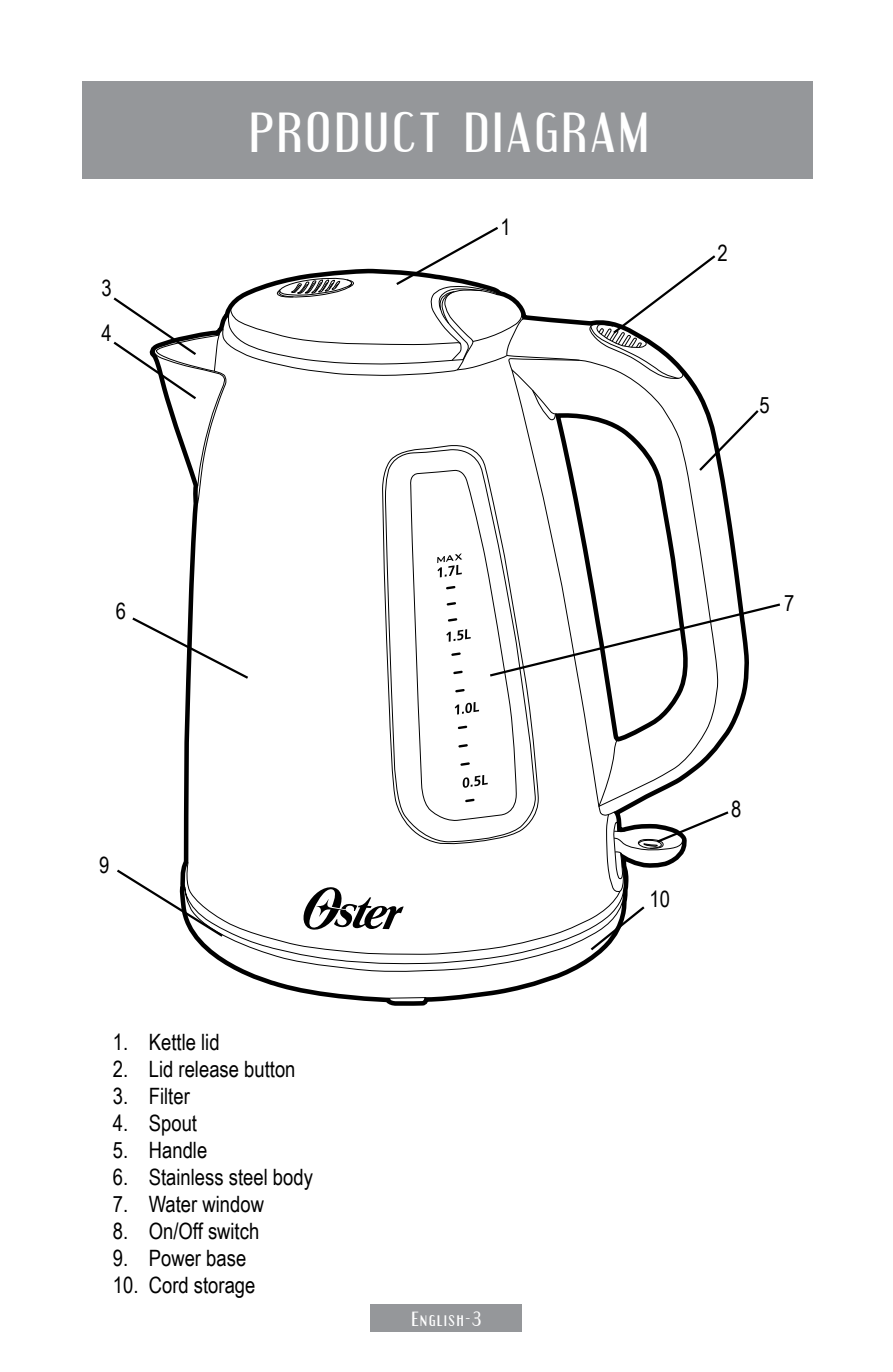
<style>
.page{position:relative;width:893px;height:1372px;background:#fff}
.page>*{position:absolute;margin:0;border:0;box-sizing:border-box;transform-origin:0 0}
.t1{font:49.5px "Engebrechtre";color:#fff}
.t2{font:22.5px/44.1px "Arial Narrow";color:#000}
.t3{font:18px "Engebrechtre";letter-spacing:.1em;color:#fff}
</style>
<div class="page">
<div style="left:371px;top:1304px;width:151px;height:27px;background:#95979a"></div>
<div style="left:82px;top:81px;width:731px;height:97px;background:#95979a"></div>
<svg style="left:241px;top:973px;width:329px;height:33px"></svg>
<svg style="left:389px;top:996px;width:38px;height:2px"></svg>
<svg style="left:113px;top:227px;width:668px;height:746px"></svg>
<p class="t2" style="left:101px;top:265px;width:12px">3<br>4</p>
<h1 class="t1" style="left:250px;top:104px;width:56px">PRODUCT</h1>
<h1 class="t1" style="left:465px;top:104px;width:56px">DIAGRAM</h1>
<p class="t2" style="left:501px;top:204px;width:12px">1</p>
<p class="t2" style="left:718px;top:230px;width:12px">2</p>
<p class="t2" style="left:759px;top:382px;width:12px">5</p>
<p class="t2" style="left:116px;top:588px;width:12px">6</p>
<p class="t2" style="left:99px;top:842px;width:12px">9</p>
<p class="t2" style="left:113px;top:1018px;width:108px">1. Kettle lid</p>
<p class="t2" style="left:113px;top:1045px;width:184px">2. Lid release button</p>
<p class="t2" style="left:113px;top:1072px;width:78px">3. Filter</p>
<p class="t2" style="left:113px;top:1099px;width:86px">4. Spout</p>
<p class="t2" style="left:113px;top:1126px;width:96px">5. Handle</p>
<p class="t2" style="left:113px;top:1153px;width:202px">6. Stainless steel body</p>
<p class="t2" style="left:113px;top:1180px;width:153px">7. Water window</p>
<p class="t2" style="left:113px;top:1207px;width:148px">8. On/Off switch</p>
<p class="t2" style="left:113px;top:1234px;width:135px">9. Power base</p>
<p class="t2" style="left:113px;top:1261px;width:144px">10. Cord storage</p>
<p class="t3" style="left:412px;top:1308px;width:71px">ENGLISH-3</p>
<p class="t2" style="left:784px;top:580px;width:12px">7</p>
<p class="t2" style="left:650px;top:876px;width:22px">10</p>
<p class="t2" style="left:731px;top:785px;width:12px">8</p>
</div>
